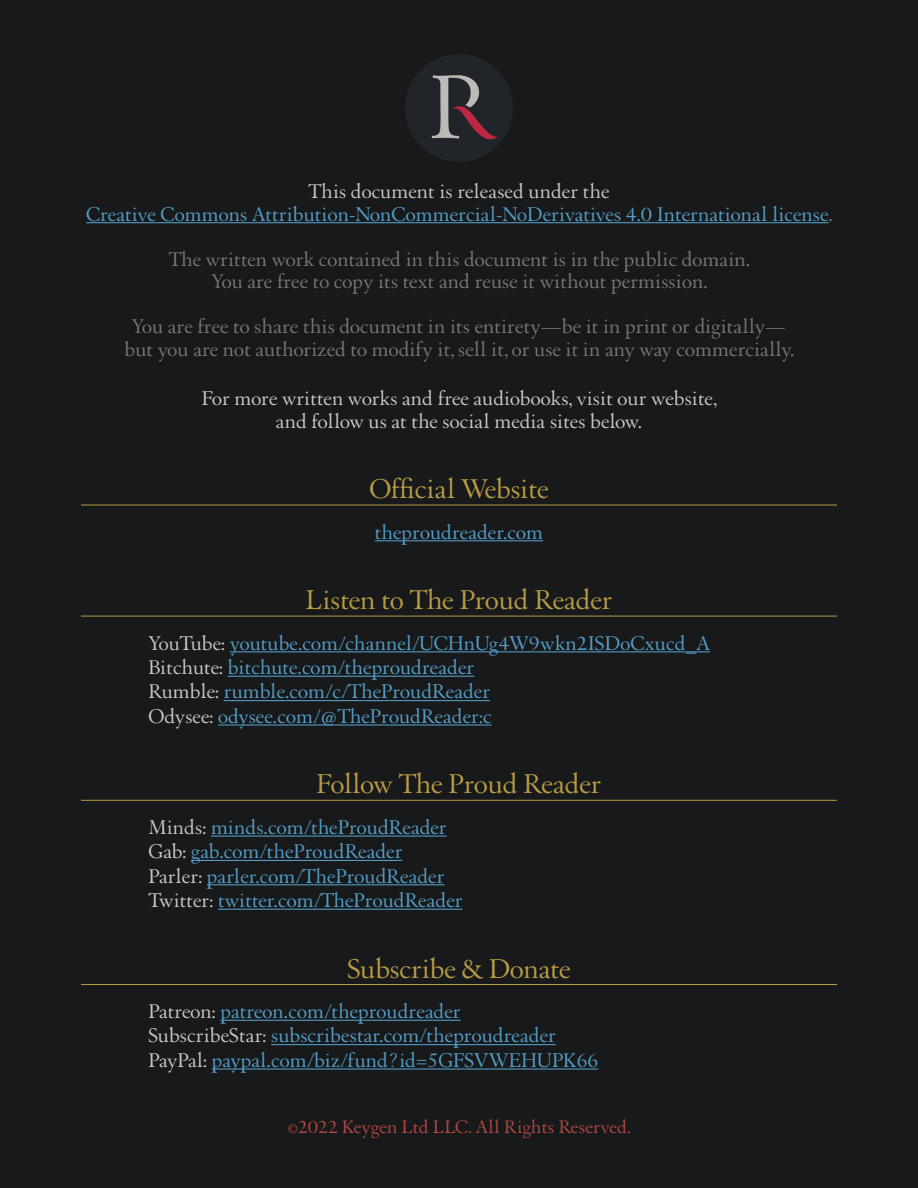
<style>
.page{position:relative;width:918px;height:1188px;background:#18191a}
.page>*{position:absolute;margin:0;border:0;box-sizing:border-box;transform-origin:0 0}
.t1{font:29.25px "Augereau";color:#b89c45}
.t2{font:21.3px/24.3px "Augereau";letter-spacing:.01em;color:#559fca}
.t3{font:21.3px/22.5px "Augereau";letter-spacing:.01em;color:#787776;text-align:center}
.t4{font:21.3px/22.5px "Augereau";letter-spacing:.01em;color:#cccac4;text-align:center}
.t5{font:19.5px "Augereau";letter-spacing:.01em;color:#b34942}
.s1{color:#cccac4}
.s2{color:#787776}
</style>
<div class="page">
<img style="left:405px;top:54px;width:108px;height:108px;border-radius:54px">
<hr style="left:86px;top:222px;width:743px;height:1px;background:#559fca">
<hr style="left:81px;top:505px;width:756px;height:1px;background:#b89c45">
<hr style="left:375px;top:540px;width:168px;height:1px;background:#559fca">
<hr style="left:81px;top:616px;width:756px;height:1px;background:#b89c45">
<hr style="left:230px;top:651px;width:480px;height:1px;background:#559fca">
<hr style="left:228px;top:676px;width:246px;height:1px;background:#559fca">
<hr style="left:224px;top:700px;width:266px;height:1px;background:#559fca">
<hr style="left:218px;top:724px;width:274px;height:2px;background:#559fca">
<hr style="left:81px;top:800px;width:756px;height:1px;background:#b89c45">
<hr style="left:211px;top:836px;width:236px;height:1px;background:#559fca">
<hr style="left:191px;top:860px;width:211px;height:1px;background:#559fca">
<hr style="left:207px;top:884px;width:237px;height:1px;background:#559fca">
<hr style="left:218px;top:909px;width:245px;height:1px;background:#559fca">
<hr style="left:81px;top:984px;width:756px;height:1px;background:#b89c45">
<hr style="left:221px;top:1020px;width:240px;height:1px;background:#559fca">
<hr style="left:271px;top:1044px;width:285px;height:1px;background:#559fca">
<hr style="left:212px;top:1068px;width:386px;height:2px;background:#559fca">
<p class="t2" style="left:86px;top:180px;width:748px;line-height:22.5px;text-align:center"><span class="s1">This document is released under the<br></span>Creative Commons Attribution-NonCommercial-NoDerivatives 4.0 International license<span class="s2">.</span></p>
<p class="t3" style="left:169px;top:247px;width:583px">The written work contained in this document is in the public domain.<br>You are free to copy its text and reuse it without permission.</p>
<p class="t3" style="left:125px;top:315px;width:672px">You are free to share this document in its entirety—be it in print or digitally— but you are not authorized to modify it, sell it, or use it in any way commercially.</p>
<p class="t4" style="left:202px;top:387px;width:517px">For more written works and free audiobooks, visit our website, and follow us at the social media sites below.</p>
<h1 class="t1" style="left:370px;top:471px;width:180px">Official Website</h1>
<p class="t2" style="left:375px;top:520px;width:170px">theproudreader.com</p>
<h1 class="t1" style="left:306px;top:582px;width:308px">Listen to The Proud Reader</h1>
<p class="t2" style="left:148px;top:631px;width:563px"><span class="s1">YouTube:</span> youtube.com/channel/UCHnUg4W9wkn2ISDoCxucd_A <span class="s1">Bitchute:</span> bitchute.com/theproudreader<br><span class="s1">Rumble:</span> rumble.com/c/TheProudReader<br><span class="s1">Odysee:</span> odysee.com/@TheProudReader:c</p>
<h1 class="t1" style="left:317px;top:767px;width:286px">Follow The Proud Reader</h1>
<p class="t2" style="left:148px;top:815px;width:316px"><span class="s1">Minds:</span> minds.com/theProudReader <span class="s1">Gab:</span> gab.com/theProudReader<br><span class="s1">Parler:</span> parler.com/TheProudReader <span class="s1">Twitter:</span> twitter.com/TheProudReader</p>
<h1 class="t1" style="left:348px;top:951px;width:224px">Subscribe &amp; Donate</h1>
<p class="t2" style="left:148px;top:999px;width:451px"><span class="s1">Patreon:</span> patreon.com/theproudreader<br><span class="s1">SubscribeStar:</span> subscribestar.com/theproudreader<br><span class="s1">PayPal:</span> paypal.com/biz/fund?id=5GFSVWEHUPK66</p>
<p class="t5" style="left:288px;top:1115px;width:345px">©2022 Keygen Ltd LLC. All Rights Reserved.</p>
</div>
